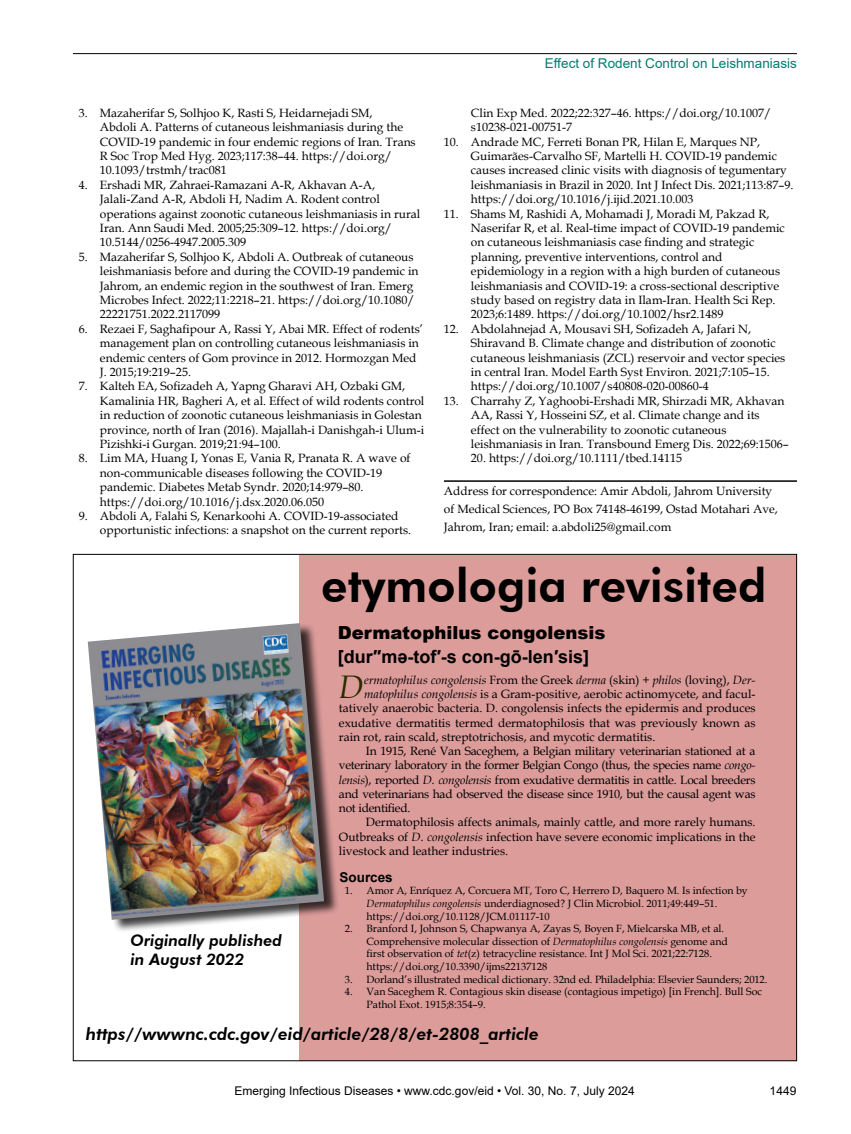
<style>
.page{position:relative;width:851px;height:1134px;background:#fff}
.page>*{position:absolute;margin:0;border:0;box-sizing:border-box;transform-origin:0 0}
.t1{font:800 46.2px "Futura BT";color:#000}
.t2{font:italic 32.55px "Book Antiqua";color:#292d00}
.t3{font:700 18px "Arial";color:#000}
.t4{font:900 18px "Arial";color:#000}
.t5{font:italic 800 17.1px "Futura BT";color:#000}
.t6{font:italic 800 15.75px/19px "Futura BT";color:#000}
.t7{font:13.5px "Arial";color:#007d70}
.t8{font:700 13.5px "Arial";color:#000}
.t9{font:12px/14.4px "Book Antiqua";color:#000}
.t10{font:12px "Book Antiqua";letter-spacing:-.02em;color:#000}
.t11{font:12px "Arial";color:#000}
.t12{font:italic 12px "Book Antiqua";color:#000}
.t13{font:10.5px/12.6px "Book Antiqua";color:#000}
.s1{font-style:normal}
.s2{font-style:italic}
</style>
<div class="page">
<hr style="left:73px;top:53px;width:723px;height:1px;background:#000">
<hr style="left:444px;top:480px;width:353px;height:2px;background:#000">
<div style="left:300px;top:555px;width:496px;height:506px;background:#db9c9a"></div>
<div style="left:89px;top:623px;width:250px;height:310px;background:#000;opacity:.75"></div>
<img style="left:88px;top:623px;width:236px;height:297px">
<p class="t9" style="left:100px;top:105px;width:317px;text-indent:-21px">3. Mazaherifar S, Solhjoo K, Rasti S, Heidarnejadi SM,<br>Abdoli A. Patterns of cutaneous leishmaniasis during the COVID-19 pandemic in four endemic regions of Iran. Trans R Soc Trop Med Hyg. 2023;117:38–44. https://doi.org/ 10.1093/trstmh/trac081</p>
<p class="t9" style="left:100px;top:177px;width:322px;text-indent:-21px">4. Ershadi MR, Zahraei-Ramazani A-R, Akhavan A-A, Jalali-Zand A-R, Abdoli H, Nadim A. Rodent control operations against zoonotic cutaneous leishmaniasis in rural Iran. Ann Saudi Med. 2005;25:309–12. https://doi.org/ 10.5144/0256-4947.2005.309</p>
<p class="t9" style="left:100px;top:249px;width:320px;text-indent:-21px">5. Mazaherifar S, Solhjoo K, Abdoli A. Outbreak of cutaneous leishmaniasis before and during the COVID-19 pandemic in Jahrom, an endemic region in the southwest of Iran. Emerg Microbes Infect. 2022;11:2218–21. https://doi.org/10.1080/ 22221751.2022.2117099</p>
<p class="t9" style="left:100px;top:321px;width:325px;text-indent:-21px">6. Rezaei F, Saghafipour A, Rassi Y, Abai MR. Effect of rodents’ management plan on controlling cutaneous leishmaniasis in endemic centers of Gom province in 2012. Hormozgan Med J. 2015;19:219–25.</p>
<p class="t9" style="left:100px;top:379px;width:326px;text-indent:-21px">7. Kalteh EA, Sofizadeh A, Yapng Gharavi AH, Ozbaki GM, Kamalinia HR, Bagheri A, et al. Effect of wild rodents control in reduction of zoonotic cutaneous leishmaniasis in Golestan province, north of Iran (2016). Majallah-i Danishgah-i Ulum-i Pizishki-i Gurgan. 2019;21:94–100.</p>
<p class="t9" style="left:100px;top:451px;width:312px;text-indent:-21px">8. Lim MA, Huang I, Yonas E, Vania R, Pranata R. A wave of non-communicable diseases following the COVID-19 pandemic. Diabetes Metab Syndr. 2020;14:979–80. https://doi.org/10.1016/j.dsx.2020.06.050</p>
<p class="t9" style="left:100px;top:508px;width:312px;text-indent:-21px">9. Abdoli A, Falahi S, Kenarkoohi A. COVID-19-associated opportunistic infections: a snapshot on the current reports.</p>
<p class="t7" style="left:545px;top:54px;width:253px">Effect of Rodent Control on Leishmaniasis</p>
<p class="t9" style="left:471px;top:105px;width:302px">Clin Exp Med. 2022;22:327–46. https://doi.org/10.1007/ s10238-021-00751-7</p>
<p class="t9" style="left:471px;top:134px;width:324px;text-indent:-27px">10. Andrade MC, Ferreti Bonan PR, Hilan E, Marques NP, Guimarães-Carvalho SF, Martelli H. COVID-19 pandemic causes increased clinic visits with diagnosis of tegumentary leishmaniasis in Brazil in 2020. Int J Infect Dis. 2021;113:87–9. https://doi.org/10.1016/j.ijid.2021.10.003</p>
<p class="t9" style="left:471px;top:206px;width:315px;text-indent:-27px">11. Shams M, Rashidi A, Mohamadi J, Moradi M, Pakzad R, Naserifar R, et al. Real-time impact of COVID-19 pandemic on cutaneous leishmaniasis case finding and strategic planning, preventive interventions, control and epidemiology in a region with a high burden of cutaneous leishmaniasis and COVID-19: a cross-sectional descriptive study based on registry data in Ilam-Iran. Health Sci Rep.<br>2023;6:1489. https://doi.org/10.1002/hsr2.1489</p>
<p class="t9" style="left:471px;top:321px;width:316px;text-indent:-27px">12. Abdolahnejad A, Mousavi SH, Sofizadeh A, Jafari N, Shiravand B. Climate change and distribution of zoonotic cutaneous leishmaniasis (ZCL) reservoir and vector species in central Iran. Model Earth Syst Environ. 2021;7:105–15. https://doi.org/10.1007/s40808-020-00860-4</p>
<p class="t9" style="left:471px;top:393px;width:319px;text-indent:-27px">13. Charrahy Z, Yaghoobi-Ershadi MR, Shirzadi MR, Akhavan AA, Rassi Y, Hosseini SZ, et al. Climate change and its effect on the vulnerability to zoonotic cutaneous leishmaniasis in Iran. Transbound Emerg Dis. 2022;69:1506–</p>
<p class="t9" style="left:471px;top:451px;width:213px">20. https://doi.org/10.1111/tbed.14115</p>
<p class="t9" style="left:444px;top:482px;width:335px;line-height:18px">Address for correspondence: Amir Abdoli, Jahrom University of Medical Sciences, PO Box 74148-46199, Ostad Motahari Ave,<br>Jahrom, Iran; email: a.abdoli25@gmail.com</p>
<h3 class="t6" style="left:130px;top:931px;width:153px">Originally published in August 2022</h3>
<h1 class="t1" style="left:321px;top:558px;width:447px">etymologia revisited</h1>
<h3 class="t4" style="left:338px;top:619px;width:269px">Dermatophilus congolensis</h3>
<h3 class="t3" style="left:338px;top:644px;width:253px">[dur″mə-tof′-s con-gō-len′sis]</h3>
<h2 class="t2" style="left:339px;top:664px;width:27px">D</h2>
<p class="t12" style="left:364px;top:671px;width:393px">ermatophilus congolensis <span class="s1">From the Greek</span> derma <span class="s1">(skin) +</span> philos <span class="s1">(loving),</span> Der-</p>
<p class="t9" style="left:364px;top:687px;width:393px"><span class="s2">matophilus congolensis</span> is a Gram-positive, aerobic actinomycete, and facul-</p>
<p class="t9" style="left:339px;top:701px;width:418px">tatively anaerobic bacteria. D. congolensis infects the epidermis and produces</p>
<p class="t9" style="left:339px;top:715px;width:418px">exudative dermatitis termed dermatophilosis that was previously known as</p>
<p class="t9" style="left:339px;top:729px;width:318px">rain rot, rain scald, streptotrichosis, and mycotic dermatitis.</p>
<p class="t10" style="left:366px;top:743px;width:391px">In 1915, René Van Saceghem, a Belgian military veterinarian stationed at a</p>
<p class="t10" style="left:339px;top:757px;width:418px">veterinary laboratory in the former Belgian Congo (thus, the species name <span class="s2">congo-</span></p>
<p class="t10" style="left:339px;top:771px;width:418px"><span class="s2">lensis</span>), reported <span class="s2">D. congolensis</span> from exudative dermatitis in cattle. Local breeders</p>
<p class="t10" style="left:339px;top:785px;width:418px">and veterinarians had observed the disease since 1910, but the causal agent was</p>
<p class="t10" style="left:339px;top:800px;width:73px">not identified.</p>
<p class="t9" style="left:366px;top:815px;width:391px">Dermatophilosis affects animals, mainly cattle, and more rarely humans.</p>
<p class="t9" style="left:339px;top:829px;width:418px">Outbreaks of <span class="s2">D. congolensis</span> infection have severe economic implications in the</p>
<p class="t9" style="left:339px;top:843px;width:171px">livestock and leather industries.</p>
<p class="t8" style="left:339px;top:868px;width:55px">Sources</p>
<p class="t13" style="left:366px;top:884px;width:383px;text-indent:-22px">1. Amor A, Enríquez A, Corcuera MT, Toro C, Herrero D, Baquero M. Is infection by<br><span class="s2">Dermatophilus congolensis</span> underdiagnosed? J Clin Microbiol. 2011;49:449–51. https://doi.org/10.1128/JCM.01117-10</p>
<p class="t13" style="left:366px;top:922px;width:363px;text-indent:-22px">2. Branford I, Johnson S, Chapwanya A, Zayas S, Boyen F, Mielcarska MB, et al.<br>Comprehensive molecular dissection of <span class="s2">Dermatophilus congolensis</span> genome and first observation of <span class="s2">tet</span>(z) tetracycline resistance. Int J Mol Sci. 2021;22:7128. https://doi.org/10.3390/ijms22137128</p>
<p class="t13" style="left:345px;top:973px;width:424px">3. Dorland’s illustrated medical dictionary. 32nd ed. Philadelphia: Elsevier Saunders; 2012.</p>
<p class="t13" style="left:366px;top:985px;width:397px;text-indent:-22px">4. Van Saceghem R. Contagious skin disease (contagious impetigo) [in French]. Bull Soc<br>Pathol Exot. 1915;8:354–9.</p>
<h3 class="t5" style="left:86px;top:1024px;width:454px">https//wwwnc.cdc.gov/eid/article/28/8/et-2808_article</h3>
<p class="t11" style="left:234px;top:1083px;width:401px">Emerging Infectious Diseases • www.cdc.gov/eid • Vol. 30, No. 7, July 2024</p>
<p class="t11" style="left:769px;top:1083px;width:28px">1449</p>
</div>
